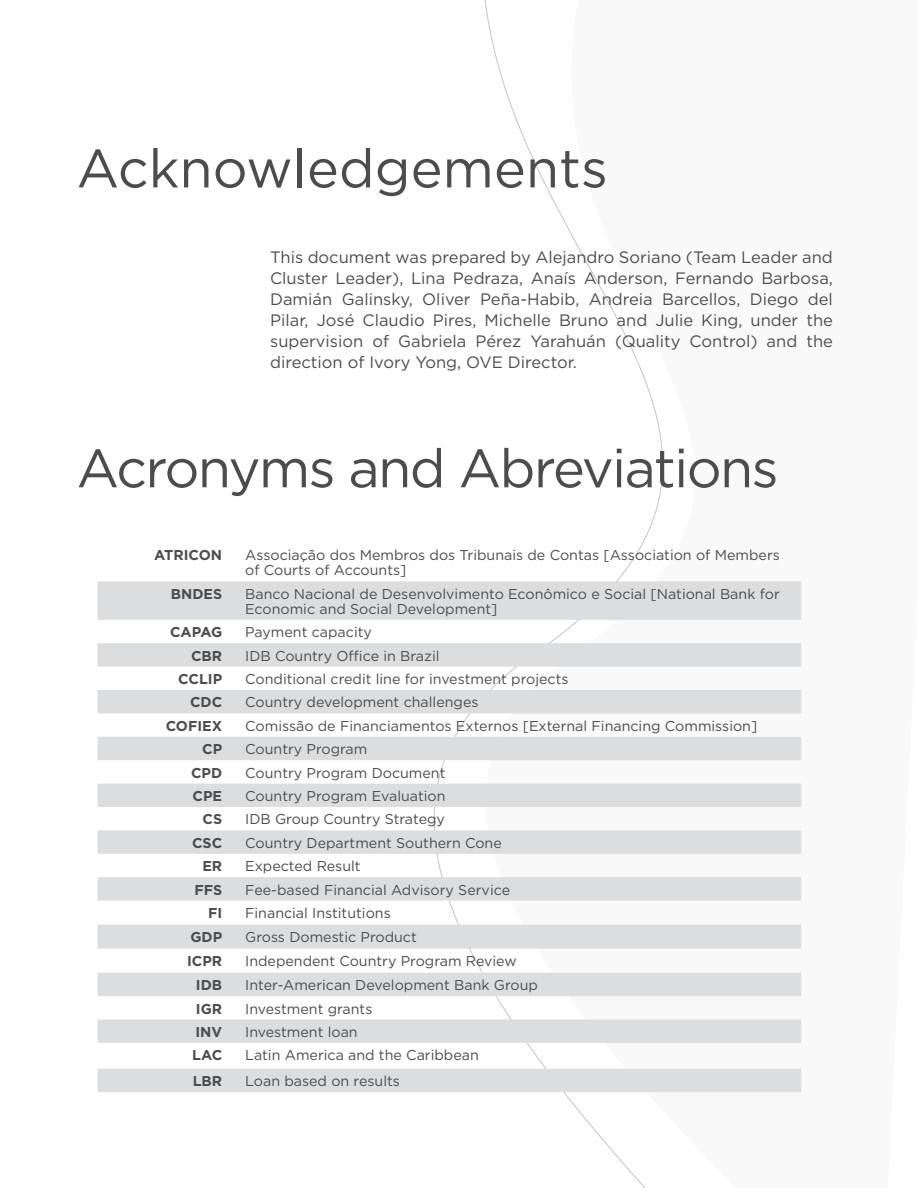
<style>
.page{position:relative;width:918px;height:1188px;background:#fff}
.page>*{position:absolute;margin:0;border:0;box-sizing:border-box;transform-origin:0 0}
.t1{font:54px "Gotham";letter-spacing:-.03em;color:#4b4c4d}
.t2{font:54px "Gotham";color:#4b4c4d}
.t3{font:16.5px/21px "Gotham";color:#4b4c4d;text-align:justify}
.t4{font:14.25px/15px "Gotham";color:#4b4c4d}
.t5{font:700 14.25px "Gotham";color:#4b4c4d}
</style>
<div class="page">
<svg style="left:98px;top:581px;width:703px;height:511px;fill:#dcdddf"></svg>
<h1 class="t2" style="left:77px;top:134px;width:533px">Acknowledgements</h1>
<p class="t3" style="left:270px;top:247px;width:564px">This document was prepared by Alejandro Soriano (Team Leader and Cluster Leader), Lina Pedraza, Anaís Anderson, Fernando Barbosa, Damián Galinsky, Oliver Peña-Habib, Andreia Barcellos, Diego del Pilar, José Claudio Pires, Michelle Bruno and Julie King, under the supervision of Gabriela Pérez Yarahuán (Quality Control) and the direction of Ivory Yong, OVE Director.</p>
<h1 class="t1" style="left:77px;top:434px;width:704px">Acronyms and Abreviations</h1>
<p class="t5" style="left:154px;top:546px;width:69px">ATRICON</p>
<p class="t4" style="left:245px;top:548px;width:536px">Associação dos Membros dos Tribunais de Contas [Association of Members of Courts of Accounts]</p>
<p class="t5" style="left:171px;top:584px;width:53px">BNDES</p>
<p class="t4" style="left:245px;top:586px;width:536px">Banco Nacional de Desenvolvimento Econômico e Social [National Bank for<br>Economic and Social Development]</p>
<p class="t5" style="left:170px;top:623px;width:54px">CAPAG</p>
<p class="t4" style="left:245px;top:624px;width:128px">Payment capacity</p>
<p class="t5" style="left:191px;top:646px;width:33px">CBR</p>
<p class="t4" style="left:245px;top:648px;width:196px">IDB Country Office in Brazil</p>
<p class="t5" style="left:178px;top:670px;width:45px">CCLIP</p>
<p class="t4" style="left:245px;top:671px;width:325px">Conditional credit line for investment projects</p>
<p class="t5" style="left:190px;top:693px;width:34px">CDC</p>
<p class="t4" style="left:245px;top:695px;width:235px">Country development challenges</p>
<p class="t5" style="left:166px;top:716px;width:58px">COFIEX</p>
<p class="t4" style="left:245px;top:718px;width:514px">Comissão de Financiamentos Externos [External Financing Commission]</p>
<p class="t5" style="left:202px;top:740px;width:22px">CP</p>
<p class="t4" style="left:245px;top:741px;width:124px">Country Program</p>
<p class="t5" style="left:191px;top:763px;width:33px">CPD</p>
<p class="t4" style="left:245px;top:765px;width:202px">Country Program Document</p>
<p class="t5" style="left:193px;top:787px;width:31px">CPE</p>
<p class="t4" style="left:245px;top:788px;width:202px">Country Program Evaluation</p>
<p class="t5" style="left:203px;top:810px;width:21px">CS</p>
<p class="t4" style="left:245px;top:812px;width:201px">IDB Group Country Strategy</p>
<p class="t5" style="left:192px;top:833px;width:32px">CSC</p>
<p class="t4" style="left:245px;top:835px;width:258px">Country Department Southern Cone</p>
<p class="t5" style="left:202px;top:857px;width:21px">ER</p>
<p class="t4" style="left:245px;top:858px;width:117px">Expected Result</p>
<p class="t5" style="left:194px;top:880px;width:29px">FFS</p>
<p class="t4" style="left:245px;top:882px;width:266px">Fee-based Financial Advisory Service</p>
<p class="t5" style="left:208px;top:903px;width:16px">FI</p>
<p class="t4" style="left:245px;top:905px;width:147px">Financial Institutions</p>
<p class="t5" style="left:190px;top:928px;width:33px">GDP</p>
<p class="t4" style="left:245px;top:929px;width:173px">Gross Domestic Product</p>
<p class="t5" style="left:187px;top:952px;width:37px">ICPR</p>
<p class="t4" style="left:245px;top:953px;width:273px">Independent Country Program Review</p>
<p class="t5" style="left:196px;top:976px;width:28px">IDB</p>
<p class="t4" style="left:245px;top:977px;width:294px">Inter-American Development Bank Group</p>
<p class="t5" style="left:196px;top:999px;width:28px">IGR</p>
<p class="t4" style="left:245px;top:1001px;width:129px">Investment grants</p>
<p class="t5" style="left:195px;top:1022px;width:28px">INV</p>
<p class="t4" style="left:245px;top:1024px;width:114px">Investment loan</p>
<p class="t5" style="left:192px;top:1046px;width:31px">LAC</p>
<p class="t4" style="left:245px;top:1047px;width:235px">Latin America and the Caribbean</p>
<p class="t5" style="left:193px;top:1072px;width:31px">LBR</p>
<p class="t4" style="left:245px;top:1073px;width:156px">Loan based on results</p>
</div>
